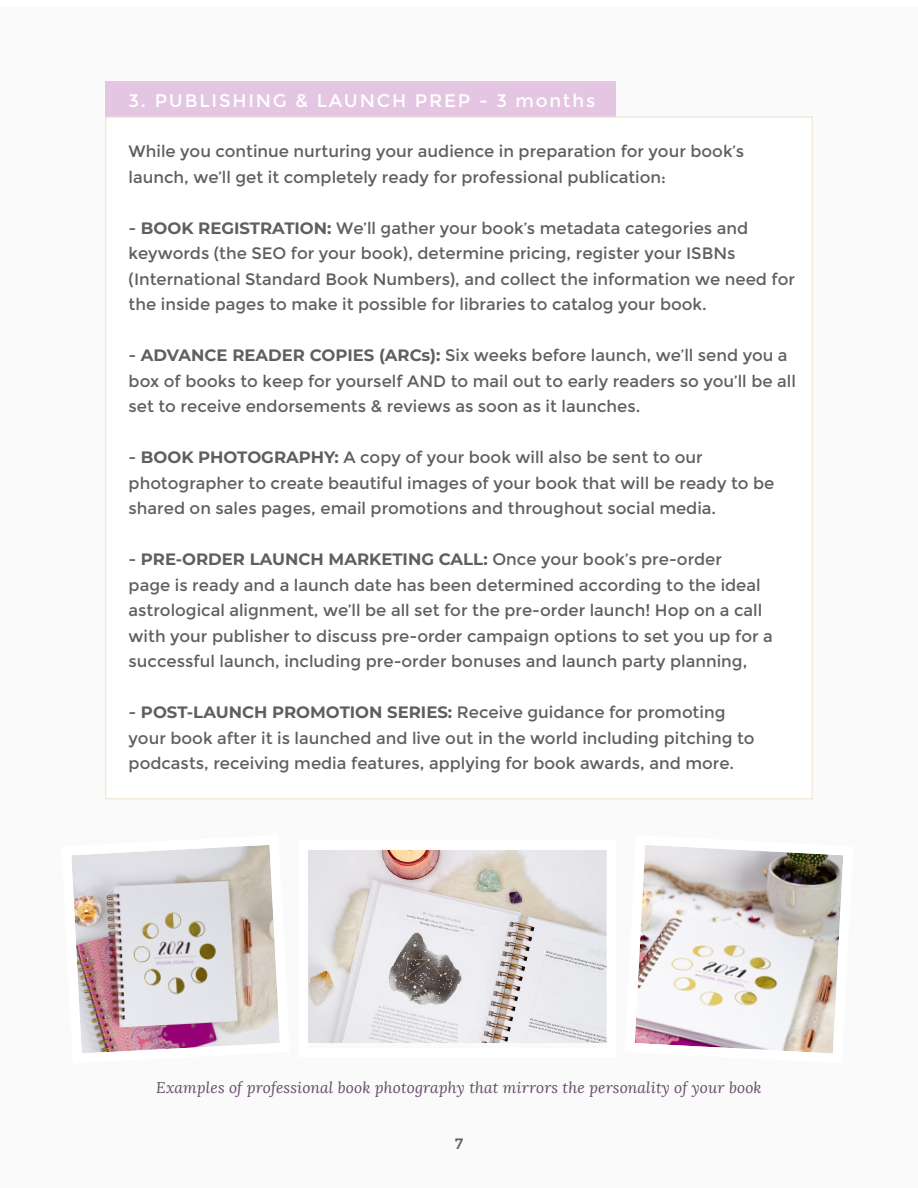
<style>
.page{position:relative;width:918px;height:1188px;background:#fff}
.page>*{position:absolute;margin:0;border:0;box-sizing:border-box;transform-origin:0 0}
.t1{font:18.15px "Montserrat";letter-spacing:.1em;color:#fff}
.t2{font:16.5px/25.5px "Montserrat";color:#5f5f62}
.t3{font:italic 15.45px "Lora";letter-spacing:.01em;color:#654d68}
.t4{font:15px "Montserrat";color:#5f5f62}
.s1{font-weight:700}
</style>
<div class="page">
<div style="left:0;top:8px;width:918px;height:1180px;background:#fafafa"></div>
<div style="left:106px;top:81px;width:510px;height:37px;background:#e4c6e3"></div>
<div style="left:105px;top:117px;width:708px;height:682px;background:#fff;border:1px solid #eee1cd"></div>
<img style="left:72px;top:845px;width:208px;height:208px">
<svg style="left:308px;top:849px;width:299px;height:194px"></svg>
<img style="left:635px;top:845px;width:208px;height:208px">
<p class="t1" style="left:129px;top:90px;width:468px">3. PUBLISHING &amp; LAUNCH PREP - 3 months</p>
<p class="t2" style="left:129px;top:139px;width:617px">While you continue nurturing your audience in preparation for your book’s launch, we’ll get it completely ready for professional publication:</p>
<p class="t2" style="left:129px;top:216px;width:668px">- <span class="s1">BOOK REGISTRATION:</span> We’ll gather your book’s metadata categories and keywords (the SEO for your book), determine pricing, register your ISBNs (International Standard Book Numbers), and collect the information we need for the inside pages to make it possible for libraries to catalog your book.</p>
<p class="t2" style="left:129px;top:343px;width:669px">- <span class="s1">ADVANCE READER COPIES (ARCs):</span> Six weeks before launch, we’ll send you a box of books to keep for yourself AND to mail out to early readers so you’ll be all set to receive endorsements &amp; reviews as soon as it launches.</p>
<p class="t2" style="left:129px;top:445px;width:647px">- <span class="s1">BOOK PHOTOGRAPHY:</span> A copy of your book will also be sent to our photographer to create beautiful images of your book that will be ready to be shared on sales pages, email promotions and throughout social media.</p>
<p class="t2" style="left:129px;top:547px;width:646px">- <span class="s1">PRE-ORDER LAUNCH MARKETING CALL:</span> Once your book’s pre-order<br>page is ready and a launch date has been determined according to the ideal astrological alignment, we’ll be all set for the pre-order launch! Hop on a call with your publisher to discuss pre-order campaign options to set you up for a successful launch, including pre-order bonuses and launch party planning,</p>
<p class="t2" style="left:129px;top:700px;width:628px">- <span class="s1">POST-LAUNCH PROMOTION SERIES:</span> Receive guidance for promoting your book after it is launched and live out in the world including pitching to podcasts, receiving media features, applying for book awards, and more.</p>
<p class="t3" style="left:156px;top:1078px;width:607px">Examples of professional book photography that mirrors the personality of your book</p>
<p class="t4" style="left:455px;top:1135px;width:10px">7</p>
</div>
